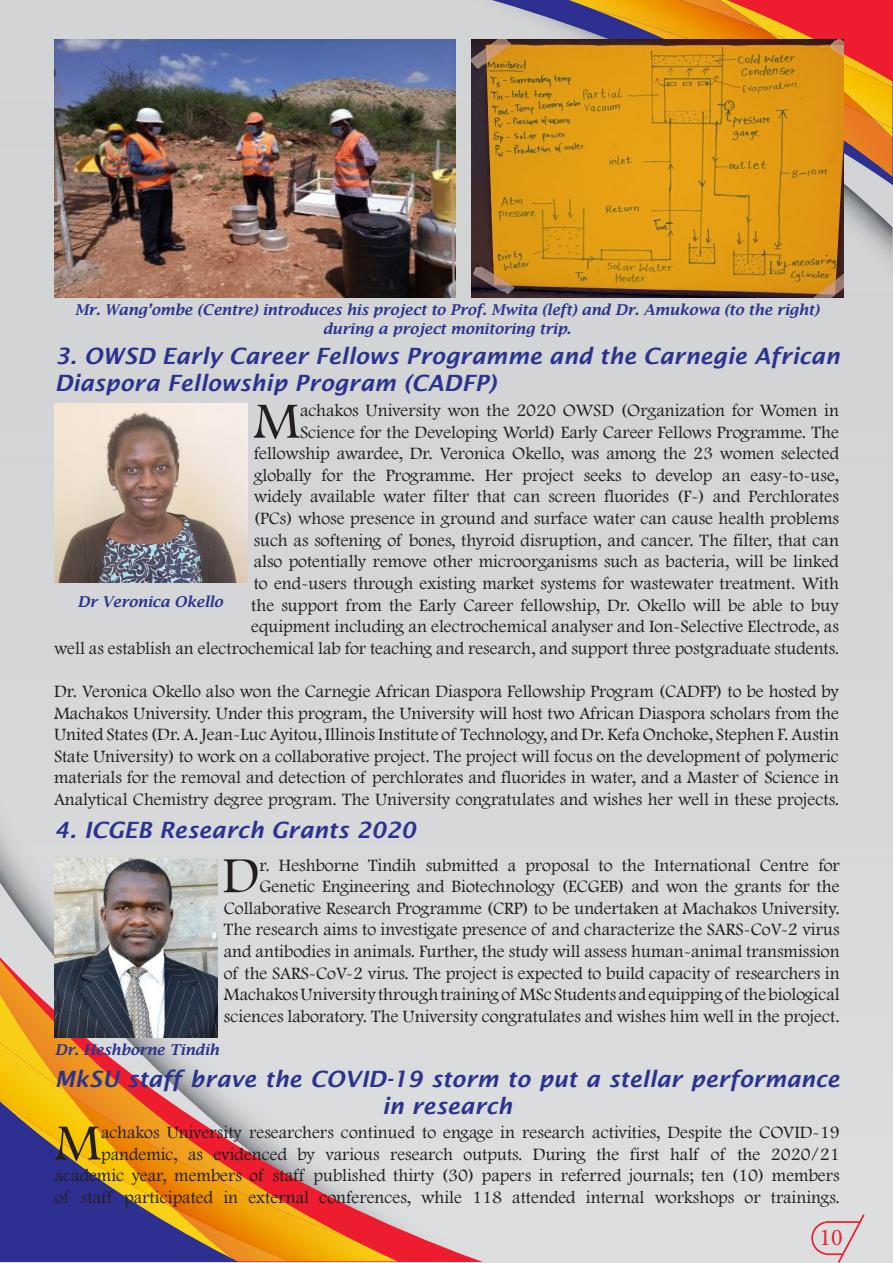
<style>
.page{position:relative;width:893px;height:1263px;background:#fff}
.page>*{position:absolute;margin:0;border:0;box-sizing:border-box;transform-origin:0 0}
.Paragraph_Style_1{font:52.65px "Footlight MT Light";color:#231f20}
.t1{font:24px "Minion Pro";color:#ee1f2f}
.headind1{font:italic 600 22.5px/27px "Lucida Sans";color:#2a348f}
.Paragraph_Style_1-2{font:18px/21.6px "Footlight MT Light";color:#231f20;text-align:right}
.t2{font:italic 600 15px/19.5px "Lucida Bright";color:#2a348f;text-align:center}
</style>
<div class="page">
<div style="left:0;top:0;width:892px;height:1261px;background:#d5d6d7"></div>
<svg style="left:333px;top:0;width:559px;height:269px;background:#c8cacd"></svg>
<svg style="left:538px;top:0;width:354px;height:243px;background:#ce7548"></svg>
<div style="left:0;top:797px;width:491px;height:96px;background:#d7d8d9"></div>
<div style="left:0;top:893px;width:607px;height:368px;background:#dadbdc"></div>
<img style="left:402px;top:1237px;width:16px;height:24px">
<svg style="left:0;top:927px;width:402px;height:334px;background:#c5a187"></svg>
<svg style="left:811px;top:1214px;width:53px;height:49px;background:#decacd"></svg>
<img style="left:472px;top:39px;width:372px;height:259px">
<img style="left:55px;top:39px;width:400px;height:259px">
<img style="left:55px;top:858px;width:163px;height:179px">
<img style="left:55px;top:404px;width:193px;height:179px">
<p class="t2" style="left:75px;top:300px;width:746px">Mr. Wang’ombe (Centre) introduces his project to Prof. Mwita (left) and Dr. Amukowa (to the right) during a project monitoring trip.</p>
<p class="headind1" style="left:55px;top:343px;width:786px">3. OWSD Early Career Fellows Programme and the Carnegie African<br>Diaspora Fellowship Program (CADFP)</p>
<p class="Paragraph_Style_1" style="left:254px;top:390px;width:48px">M</p>
<p class="Paragraph_Style_1-2" style="left:54px;top:399px;width:786px">achakos University won the 2020 OWSD (Organization for Women in<br>Science for the Developing World) Early Career Fellows Programme. The<br>fellowship awardee, Dr. Veronica Okello, was among the 23 women selected<br>globally for the Programme. Her project seeks to develop an easy-to-use,<br>widely available water filter that can screen fluorides (F-) and Perchlorates<br>(PCs) whose presence in ground and surface water can cause health problems<br>such as softening of bones, thyroid disruption, and cancer. The filter, that can<br>also potentially remove other microorganisms such as bacteria, will be linked<br>to end-users through existing market systems for wastewater treatment. With<br>the support from the Early Career fellowship, Dr. Okello will be able to buy<br>equipment including an electrochemical analyser and Ion-Selective Electrode, as<br>well as establish an electrochemical lab for teaching and research, and support three postgraduate students.</p>
<p class="Paragraph_Style_1-2" style="left:54px;top:680px;width:786px;text-align:justify">Dr. Veronica Okello also won the Carnegie African Diaspora Fellowship Program (CADFP) to be hosted by Machakos University. Under this program, the University will host two African Diaspora scholars from the United States (Dr. A. Jean-Luc Ayitou, Illinois Institute of Technology, and Dr. Kefa Onchoke, Stephen F. Austin State University) to work on a collaborative project. The project will focus on the development of polymeric materials for the removal and detection of perchlorates and fluorides in water, and a Master of Science in Analytical Chemistry degree program. The University congratulates and wishes her well in these projects.</p>
<p class="t2" style="left:77px;top:592px;width:147px">Dr Veronica Okello</p>
<p class="headind1" style="left:54px;top:817px;width:363px">4. ICGEB Research Grants 2020</p>
<p class="Paragraph_Style_1" style="left:222px;top:844px;width:39px">D</p>
<p class="Paragraph_Style_1-2" style="left:224px;top:854px;width:617px">r. Heshborne Tindih submitted a proposal to the International Centre for Genetic Engineering and Biotechnology (ECGEB) and won the grants for the Collaborative Research Programme (CRP) to be undertaken at Machakos University.<br>The research aims to investigate presence of and characterize the SARS-CoV-2 virus and antibodies in animals. Further, the study will assess human-animal transmission of the SARS-CoV-2 virus. The project is expected to build capacity of researchers in Machakos University through training of MSc Students and equipping of the biological sciences laboratory. The University congratulates and wishes him well in the project.</p>
<p class="t2" style="left:55px;top:1040px;width:166px">Dr. Heshborne Tindih</p>
<p class="headind1" style="left:55px;top:1065px;width:786px;text-align:center">MkSU staff brave the COVID-19 storm to put a stellar performance in research</p>
<p class="Paragraph_Style_1" style="left:55px;top:1111px;width:48px">M</p>
<p class="Paragraph_Style_1-2" style="left:55px;top:1121px;width:786px">achakos University researchers continued to engage in research activities, Despite the COVID-19 pandemic, as evidenced by various research outputs. During the first half of the 2020/21 academic year, members of staff published thirty (30) papers in referred journals; ten (10) members of staff participated in external conferences, while 118 attended internal workshops or trainings.</p>
<h2 class="t1" style="left:820px;top:1221px;width:25px">10</h2>
</div>
